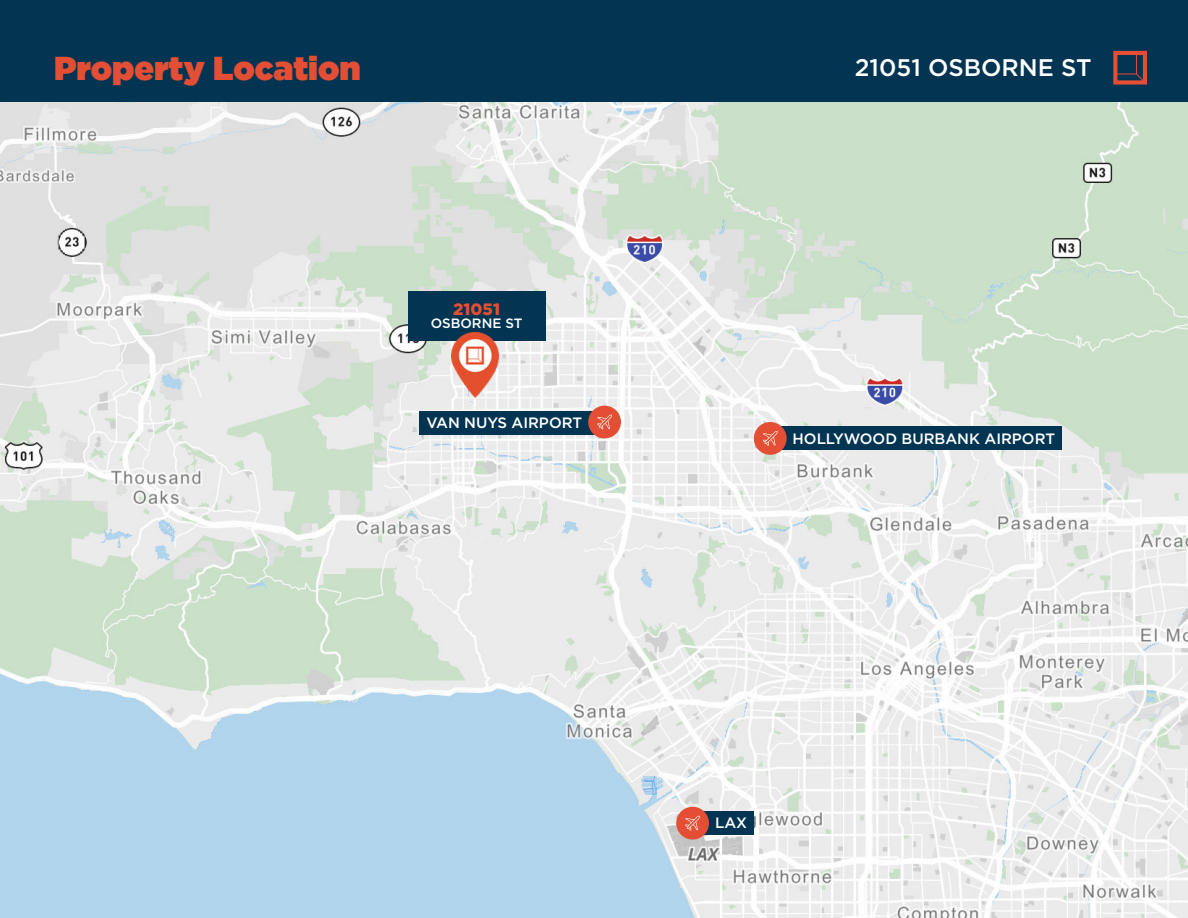
<style>
.page{position:relative;width:1188px;height:918px;background:#fff}
.page>*{position:absolute;margin:0;border:0;box-sizing:border-box;transform-origin:0 0}
.Header_1{font:33px "Gotham Ultra";color:#e34e34}
.t1{font:500 24px "Gotham";color:#fff}
.t2{font:900 16.5px "Gotham";color:#e34e34}
.t3{font:500 15px "Gotham";color:#fff}
.t4{font:500 13.5px "Gotham";color:#fff}
</style>
<div class="page">
<div style="left:0;top:0;width:1188px;height:102px;background:#033553"></div>
<img style="left:0;top:102px;width:1188px;height:816px">
<svg style="left:1113px;top:51px;width:34px;height:34px"></svg>
<div style="left:408px;top:291px;width:137px;height:49px;background:#033553"></div>
<div style="left:420px;top:411px;width:176px;height:24px;background:#033553"></div>
<div style="left:588px;top:406px;width:33px;height:32px;background:#e34e34;border-radius:50%"></div>
<svg style="left:597px;top:414px;width:15px;height:15px"></svg>
<div style="left:779px;top:426px;width:283px;height:24px;background:#033553"></div>
<div style="left:754px;top:422px;width:33px;height:33px;background:#e34e34;border-radius:50%"></div>
<svg style="left:763px;top:431px;width:15px;height:15px"></svg>
<div style="left:702px;top:811px;width:52px;height:24px;background:#033553"></div>
<div style="left:676px;top:807px;width:33px;height:33px;background:#e34e34;border-radius:50%"></div>
<svg style="left:685px;top:815px;width:15px;height:16px"></svg>
<img style="left:452px;top:333px;width:47px;height:64px">
<p class="Header_1" style="left:54px;top:49px;width:308px">Property Location</p>
<p class="t1" style="left:855px;top:52px;width:238px">21051 OSBORNE ST</p>
<p class="t2" style="left:453px;top:299px;width:48px">21051</p>
<p class="t4" style="left:431px;top:315px;width:93px">OSBORNE ST</p>
<p class="t3" style="left:426px;top:413px;width:157px">VAN NUYS AIRPORT</p>
<p class="t3" style="left:793px;top:429px;width:264px">HOLLYWOOD BURBANK AIRPORT</p>
<p class="t3" style="left:715px;top:813px;width:33px">LAX</p>
</div>
